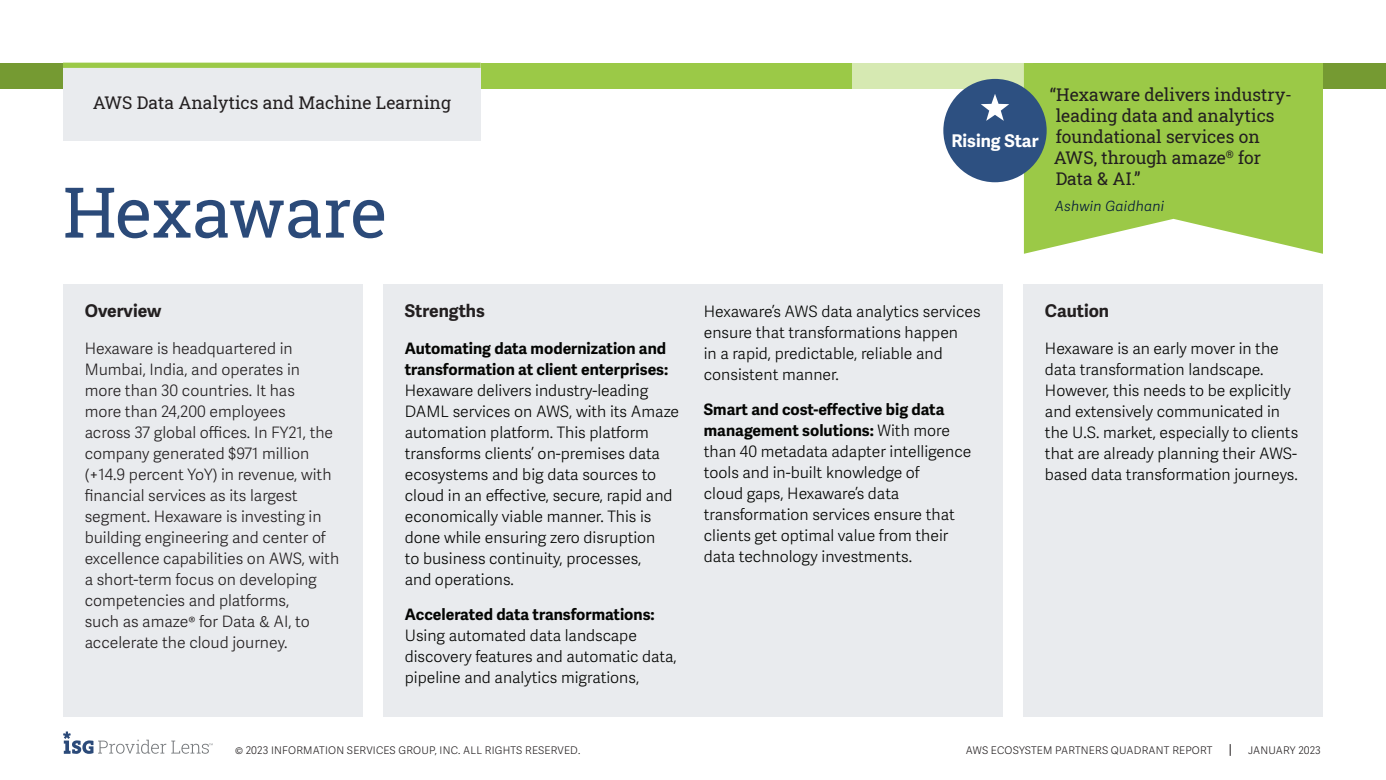
<style>
.page{position:relative;width:1386px;height:780px;background:#fff}
.page>*{position:absolute;margin:0;border:0;box-sizing:border-box;transform-origin:0 0}
.t1{font:70px "Roboto Slab";letter-spacing:-.02em;color:#2b4a79}
.Section_Label_Green{font:17.5px/21px "Roboto Slab ISG P Regular";color:#231f20}
.t2{font:700 17.5px "Adelle Sans";color:#231f20}
.t3{font:700 17.5px "Adelle Sans";color:#fff}
.t4{font:300 15.75px/21px "Adelle Sans";color:#040503}
.t5{font:300 15.75px/21px "Adelle Sans";color:#231f20}
.t6{font:italic 300 14px "Adelle Sans";letter-spacing:.02em;color:#001638}
.t7{font:300 10.5px "Adelle Sans";letter-spacing:.02em;color:#231f20}
.s1{font-weight:700}
</style>
<div class="page">
<svg style="left:63px;top:731px;width:150px;height:23px"></svg>
<div style="left:0;top:63px;width:158px;height:26px;background:#759a32"></div>
<div style="left:158px;top:63px;width:409px;height:26px;background:#9bc947"></div>
<div style="left:850px;top:63px;width:184px;height:26px;background:#d6e9b2"></div>
<div style="left:1323px;top:63px;width:63px;height:26px;background:#759a32"></div>
<div style="left:754px;top:63px;width:98px;height:26px;background:#9bc947"></div>
<div style="left:598px;top:63px;width:157px;height:26px;background:#9bc947"></div>
<div style="left:567px;top:63px;width:31px;height:26px;background:#9bc947"></div>
<svg style="left:1230px;top:744px;width:1px;height:12px"></svg>
<svg style="left:1024px;top:63px;width:299px;height:191px;background:#a4ce58"></svg>
<div style="left:943px;top:79px;width:104px;height:103px;background:#2d5081;border-radius:50%"></div>
<svg style="left:981px;top:94px;width:28px;height:27px"></svg>
<div style="left:384px;top:284px;width:619px;height:433px;background:#e9ebee"></div>
<div style="left:64px;top:284px;width:299px;height:433px;background:#e9ebee"></div>
<div style="left:1024px;top:284px;width:299px;height:433px;background:#e9ebee"></div>
<div style="left:63px;top:63px;width:418px;height:78px;background:#e9ebee"></div>
<div style="left:63px;top:63px;width:418px;height:5px;background:#9bc947"></div>
<p class="Section_Label_Green" style="left:93px;top:92px;width:360px">AWS Data Analytics and Machine Learning</p>
<p class="t1" style="left:63px;top:164px;width:326px">Hexaware</p>
<p class="t3" style="left:951px;top:130px;width:89px">Rising Star</p>
<p class="Section_Label_Green" style="left:1050px;top:83px;width:244px">“Hexaware delivers industry&shy;leading data and analytics foundational services on<br>AWS, through amaze<sup>®</sup> for<br>Data &amp; AI.”</p>
<p class="t6" style="left:1055px;top:198px;width:111px">Ashwin Gaidhani</p>
<p class="t2" style="left:85px;top:300px;width:78px">Overview</p>
<p class="t5" style="left:85px;top:338px;width:256px">Hexaware is headquartered in<br>Mumbai, India, and operates in more than 30 countries. It has<br>more than 24,200 employees<br>across 37 global offices. In FY21, the company generated $971 million (+14.9 percent YoY) in revenue, with financial services as its largest segment. Hexaware is investing in building engineering and center of excellence capabilities on AWS, with a short-term focus on developing competencies and platforms,<br>such as amaze® for Data &amp; AI, to accelerate the cloud journey.</p>
<p class="t2" style="left:405px;top:300px;width:82px">Strengths</p>
<p class="t4" style="left:405px;top:338px;width:276px"><span class="s1">Automating data modernization and transformation at client enterprises:<br></span>Hexaware delivers industry-leading DAML services on AWS, with its Amaze automation platform. This platform transforms clients’ on-premises data ecosystems and big data sources to cloud in an effective, secure, rapid and economically viable manner. This is done while ensuring zero disruption<br>to business continuity, processes,<br>and operations.</p>
<p class="t4" style="left:405px;top:604px;width:274px"><span class="s1">Accelerated data transformations:<br></span>Using automated data landscape discovery features and automatic data, pipeline and analytics migrations,</p>
<p class="t4" style="left:704px;top:302px;width:278px">Hexaware’s AWS data analytics services ensure that transformations happen<br>in a rapid, predictable, reliable and consistent manner.</p>
<p class="t4" style="left:704px;top:400px;width:269px"><span class="s1">Smart and cost-effective big data management solutions:</span> With more than 40 metadata adapter intelligence tools and in-built knowledge of<br>cloud gaps, Hexaware’s data transformation services ensure that clients get optimal value from their data technology investments.</p>
<p class="t2" style="left:1045px;top:300px;width:66px">Caution</p>
<p class="t4" style="left:1045px;top:338px;width:255px">Hexaware is an early mover in the data transformation landscape.<br>However, this needs to be explicitly and extensively communicated in the U.S. market, especially to clients that are already planning their AWS&shy;based data transformation journeys.</p>
<p class="t7" style="left:235px;top:744px;width:347px">© 2023 INFORMATION SERVICES GROUP, INC. ALL RIGHTS RESERVED.</p>
<p class="t7" style="left:966px;top:744px;width:248px">AWS ECOSYSTEM PARTNERS QUADRANT REPORT</p>
<p class="t7" style="left:1248px;top:744px;width:74px">JANUARY 2023</p>
</div>
